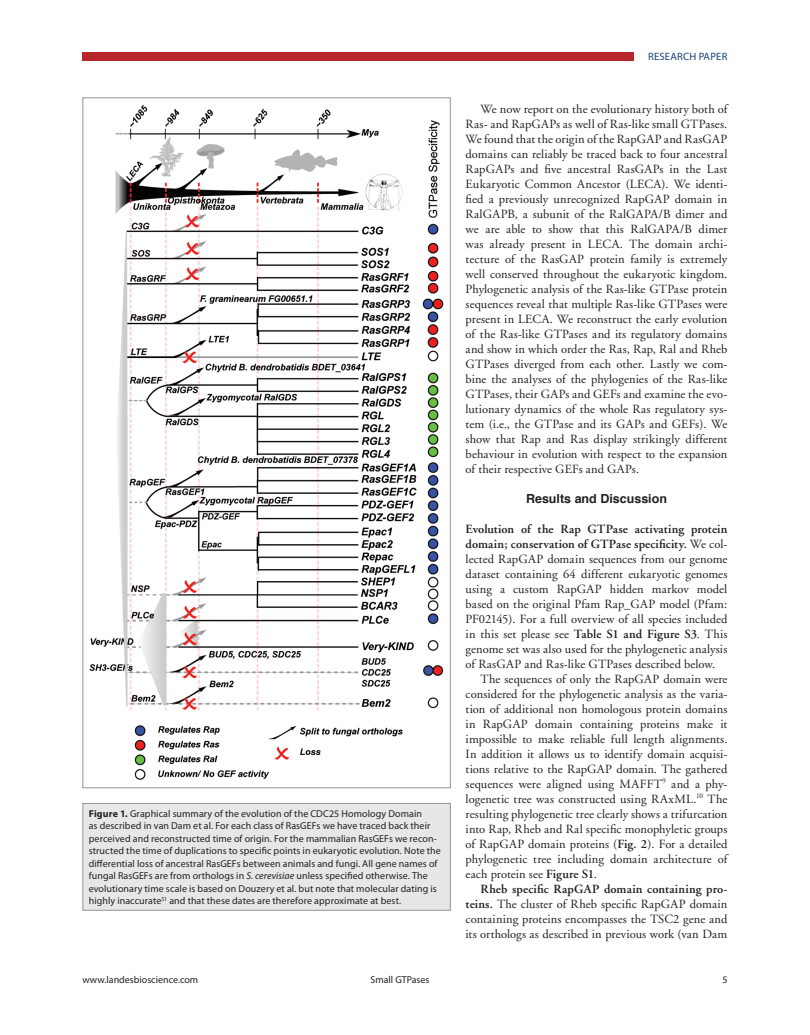
<style>
.page{position:relative;width:810px;height:1035px;background:#fff}
.page>*{position:absolute;margin:0;border:0;box-sizing:border-box;transform-origin:0 0}
.t1{font:12.5px/15px "Adobe Garamond";letter-spacing:.01em;color:#231f20;text-align:justify}
.t2{font:600 12.5px "Adobe Garamond";letter-spacing:.01em;color:#231f20}
.t3{font:700 12.5px "Helvetica";color:#231f20}
.t4{font:10.62px "Myriad Pro";letter-spacing:.02em;color:#193f7c}
.t5{font:10px/12.5px "Myriad Pro";letter-spacing:.01em;color:#231f20}
.s1{font-weight:700}
.s2{font-style:italic}
.s3{font-weight:400}
.s4{font-weight:600}
</style>
<div class="page">
<div style="left:82px;top:52px;width:552px;height:9px;background:#b7262b"></div>
<div style="left:83px;top:803px;width:367px;height:107px;background:#e6e7e9"></div>
<div style="left:83px;top:803px;width:368px;height:108px;border:1px solid #939598"></div>
<img style="left:89px;top:104px;width:355px;height:676px">
<p class="t5" style="left:89px;top:807px;width:354px"><span class="s1">Figure 1.</span> Graphical summary of the evolution of the CDC25 Homology Domain<br>as described in van Dam et al. For each class of RasGEFs we have traced back their perceived and reconstructed time of origin. For the mammalian RasGEFs we recon&shy;structed the time of duplications to specific points in eukaryotic evolution. Note the differential loss of ancestral RasGEFs between animals and fungi. All gene names of fungal RasGEFs are from orthologs in <span class="s2">S. cerevisiae</span> unless specified otherwise. The evolutionary time scale is based on Douzery et al. but note that molecular dating is highly inaccurate<sup>51</sup> and that these dates are therefore approximate at best.</p>
<p class="t4" style="left:648px;top:50px;width:79px">research paper</p>
<p class="t1" style="left:466px;top:101px;width:263px;text-indent:15px">We now report on the evolutionary history both of Ras- and RapGAPs as well of Ras-like small GTPases.<br>We found that the origin of the RapGAP and RasGAP domains can reliably be traced back to four ancestral RapGAPs and five ancestral RasGAPs in the Last Eukaryotic Common Ancestor (LECA). We identi&shy;fied a previously unrecognized RapGAP domain in RalGAPB, a subunit of the RalGAPA/B dimer and we are able to show that this RalGAPA/B dimer was already present in LECA. The domain archi&shy;tecture of the RasGAP protein family is extremely well conserved throughout the eukaryotic kingdom.<br>Phylogenetic analysis of the Ras-like GTPase protein sequences reveal that multiple Ras-like GTPases were present in LECA. We reconstruct the early evolution of the Ras-like GTPases and its regulatory domains and show in which order the Ras, Rap, Ral and Rheb GTPases diverged from each other. Lastly we com&shy;bine the analyses of the phylogenies of the Ras-like GTPases, their GAPs and GEFs and examine the evo&shy;lutionary dynamics of the whole Ras regulatory sys&shy;tem (i.e., the GTPase and its GAPs and GEFs). We show that Rap and Ras display strikingly different behaviour in evolution with respect to the expansion of their respective GEFs and GAPs.</p>
<p class="t3" style="left:526px;top:488px;width:143px">Results and Discussion</p>
<p class="t2" style="left:466px;top:522px;width:263px">Evolution of the Rap GTPase activating protein</p>
<p class="t2" style="left:466px;top:537px;width:263px">domain; conservation of GTPase specificity. <span class="s3">We col-</span></p>
<p class="t1" style="left:466px;top:551px;width:263px">lected RapGAP domain sequences from our genome</p>
<p class="t1" style="left:466px;top:566px;width:263px">dataset containing 64 different eukaryotic genomes</p>
<p class="t1" style="left:466px;top:581px;width:263px">using a custom RapGAP hidden markov model</p>
<p class="t1" style="left:466px;top:596px;width:263px">based on the original Pfam Rap_GAP model (Pfam:</p>
<p class="t1" style="left:466px;top:611px;width:263px">PF02145). For a full overview of all species included</p>
<p class="t1" style="left:466px;top:626px;width:263px">in this set please see <span class="s4">Table S1 and Figure S3</span>. This</p>
<p class="t1" style="left:466px;top:641px;width:263px">genome set was also used for the phylogenetic analysis</p>
<p class="t1" style="left:466px;top:656px;width:251px">of RasGAP and Ras-like GTPases described below.</p>
<p class="t1" style="left:481px;top:671px;width:248px">The sequences of only the RapGAP domain were</p>
<p class="t1" style="left:466px;top:686px;width:263px">considered for the phylogenetic analysis as the varia-</p>
<p class="t1" style="left:466px;top:701px;width:263px">tion of additional non homologous protein domains</p>
<p class="t1" style="left:466px;top:716px;width:263px">in RapGAP domain containing proteins make it</p>
<p class="t1" style="left:466px;top:731px;width:263px">impossible to make reliable full length alignments.</p>
<p class="t1" style="left:466px;top:746px;width:263px">In addition it allows us to identify domain acquisi-</p>
<p class="t1" style="left:466px;top:761px;width:263px">tions relative to the RapGAP domain. The gathered</p>
<p class="t1" style="left:466px;top:776px;width:263px">sequences were aligned using MAFFT<sup>9</sup> and a phy-</p>
<p class="t1" style="left:466px;top:791px;width:263px">logenetic tree was constructed using RAxML.<sup>10</sup> The</p>
<p class="t1" style="left:466px;top:806px;width:263px">resulting phylogenetic tree clearly shows a trifurcation</p>
<p class="t1" style="left:466px;top:821px;width:263px">into Rap, Rheb and Ral specific monophyletic groups</p>
<p class="t1" style="left:466px;top:836px;width:263px">of RapGAP domain proteins (<span class="s4">Fig. 2</span>). For a detailed</p>
<p class="t1" style="left:466px;top:851px;width:263px">phylogenetic tree including domain architecture of</p>
<p class="t1" style="left:466px;top:866px;width:133px">each protein see <span class="s4">Figure S1</span>.</p>
<p class="t2" style="left:481px;top:882px;width:248px">Rheb specific RapGAP domain containing pro-</p>
<p class="t1" style="left:466px;top:896px;width:263px"><span class="s4">teins.</span> The cluster of Rheb specific RapGAP domain</p>
<p class="t1" style="left:466px;top:911px;width:263px">containing proteins encompasses the TSC2 gene and</p>
<p class="t1" style="left:466px;top:926px;width:263px">its orthologs as described in previous work (van Dam</p>
<p class="t5" style="left:82px;top:973px;width:117px">www.landesbioscience.com</p>
<p class="t5" style="left:370px;top:973px;width:61px">Small GTPases</p>
<p class="t5" style="left:722px;top:973px;width:7px">5</p>
</div>
